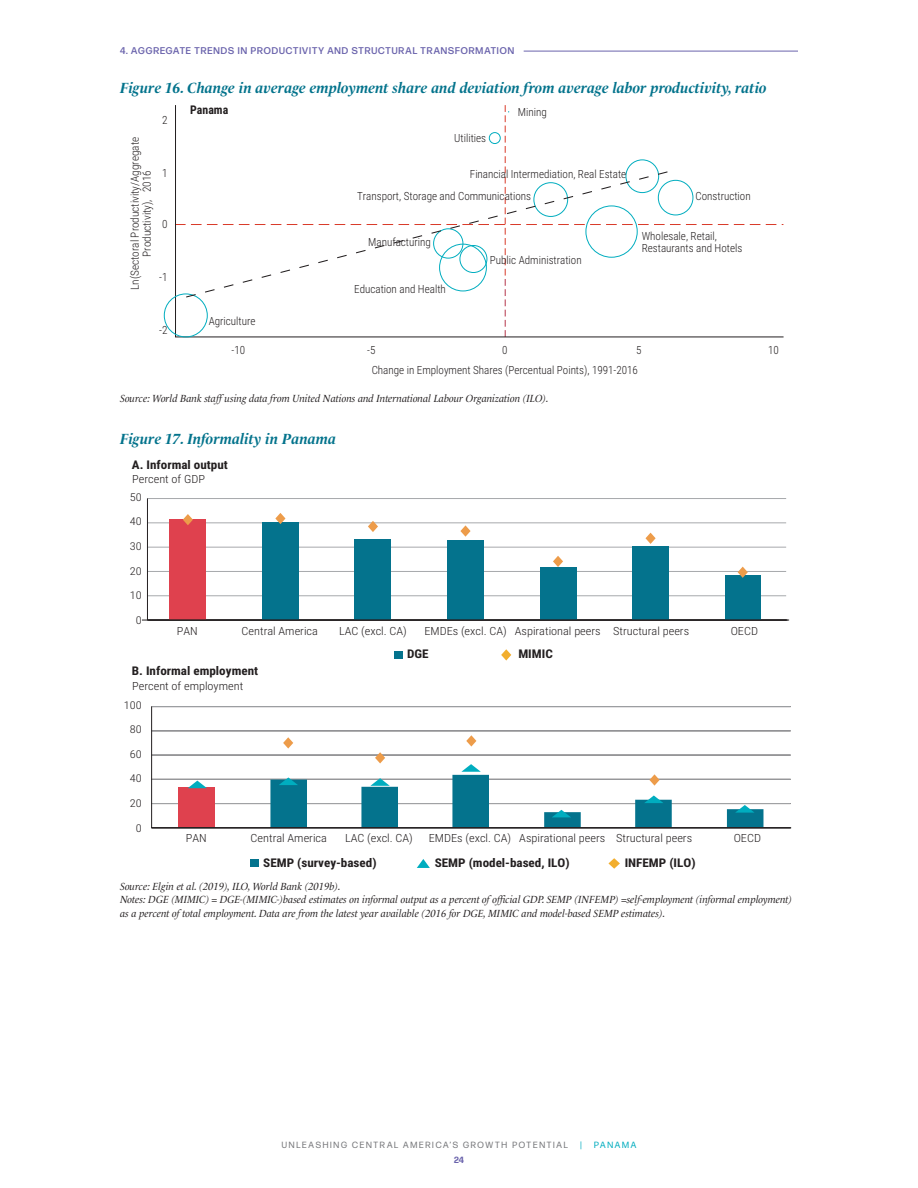
<style>
.page{position:relative;width:918px;height:1188px;background:#fff}
.page>*{position:absolute;margin:0;border:0;box-sizing:border-box;transform-origin:0 0}
.t1{font:italic 700 15px "Le Monde Livre Std";color:#03738c}
.t2{font:700 12px "Roboto Condensed";color:#231f20;scale:1.09 1}
.t3{font:700 12px "Roboto Condensed";color:#231f20}
.t4{font:300 11.25px/12px "Roboto Condensed";color:#231f20}
.t5{font:300 11.25px "Roboto Condensed";color:#231f20;scale:1.09 1}
.t6{font:300 10.8px "Roboto Condensed";color:#231f20;scale:1.14 1}
.t7{font:italic 10.5px/13.5px "Le Monde Livre Std";letter-spacing:-.005em;color:#231f20}
.t8{font:500 9.75px "Forma DJR Display";letter-spacing:.1em;color:#6a63ac}
.t9{font:9px "Forma DJR Display";letter-spacing:.2em;color:#77787b}
.t10{font:9px "Forma DJR Display";letter-spacing:.2em;color:#03adbf}
.t11{font:700 9px "Forma DJR Display";color:#6a63ac}
</style>
<div class="page">
<hr style="left:524px;top:51px;width:274px;height:1px;background:#6a63ac">
<svg style="left:175px;top:105px;width:609px;height:232px"></svg>
<div style="left:164px;top:294px;width:44px;height:43px;border:1px solid #00adbf;border-radius:50%"></div>
<svg style="left:399px;top:105px;width:329px;height:232px"></svg>
<svg style="left:185px;top:170px;width:487px;height:128px"></svg>
<hr style="left:142px;top:620px;width:647px;height:1px;background:#231f20">
<div style="left:394px;top:651px;width:9px;height:8px;background:#04738d"></div>
<svg style="left:501px;top:649px;width:10px;height:12px"></svg>
<svg style="left:147px;top:498px;width:640px;height:122px"></svg>
<hr style="left:151px;top:828px;width:640px;height:1px;background:#231f20">
<div style="left:250px;top:860px;width:9px;height:7px;background:#04738d"></div>
<svg style="left:417px;top:859px;width:13px;height:9px"></svg>
<svg style="left:608px;top:858px;width:12px;height:11px"></svg>
<svg style="left:151px;top:706px;width:640px;height:122px"></svg>
<p class="t8" style="left:120px;top:45px;width:396px">4. AGGREGATE TRENDS IN PRODUCTIVITY AND STRUCTURAL TRANSFORMATION</p>
<h1 class="t1" style="left:120px;top:79px;width:648px">Figure 16. Change in average employment share and deviation from average labor productivity, ratio</h1>
<p class="t4" style="left:162px;top:113px;width:7px">2</p>
<p class="t4" style="left:128px;top:290px;width:154px;text-align:center;rotate:-90deg">Ln(Sectoral Productivity/Aggregate<br>Productivity), 2016</p>
<p class="t4" style="left:162px;top:166px;width:7px">1</p>
<p class="t4" style="left:162px;top:218px;width:7px">0</p>
<p class="t4" style="left:159px;top:271px;width:10px">-1</p>
<p class="t4" style="left:159px;top:324px;width:10px">-2</p>
<p class="t3" style="left:190px;top:102px;width:39px">Panama</p>
<p class="t4" style="left:209px;top:314px;width:48px">Agriculture</p>
<p class="t4" style="left:454px;top:132px;width:34px">Utilities</p>
<p class="t4" style="left:518px;top:106px;width:30px">Mining</p>
<p class="t4" style="left:357px;top:162px;width:271px;line-height:22.2px;text-indent:113px">Financial Intermediation, Real Estate<br>Transport, Storage and Communications</p>
<p class="t4" style="left:368px;top:236px;width:64px">Manufacturing</p>
<p class="t4" style="left:354px;top:283px;width:93px">Education and Health</p>
<p class="t4" style="left:490px;top:253px;width:93px">Public Administration</p>
<p class="t4" style="left:696px;top:190px;width:57px">Construction</p>
<p class="t4" style="left:642px;top:230px;width:102px">Wholesale, Retail,<br>Restaurants and Hotels</p>
<p class="t4" style="left:232px;top:343px;width:15px">-10</p>
<p class="t4" style="left:367px;top:343px;width:10px">-5</p>
<p class="t4" style="left:502px;top:343px;width:7px">0</p>
<p class="t4" style="left:636px;top:343px;width:7px">5</p>
<p class="t4" style="left:768px;top:343px;width:12px">10</p>
<p class="t4" style="left:372px;top:364px;width:268px">Change in Employment Shares (Percentual Points), 1991-2016</p>
<p class="t7" style="left:120px;top:392px;width:430px">Source: World Bank staffusing data from United Nations and International Labour Organization (ILO).</p>
<h1 class="t1" style="left:120px;top:430px;width:218px">Figure 17. Informality in Panama</h1>
<p class="t2" style="left:132px;top:456px;width:90px">A. Informal output</p>
<p class="t5" style="left:132px;top:471px;width:68px">Percent of GDP</p>
<p class="t6" style="left:130px;top:489px;width:12px">50</p>
<p class="t6" style="left:130px;top:514px;width:12px">40</p>
<p class="t6" style="left:130px;top:539px;width:12px">30</p>
<p class="t6" style="left:130px;top:563px;width:12px">20</p>
<p class="t6" style="left:130px;top:588px;width:12px">10</p>
<p class="t6" style="left:136px;top:612px;width:7px">0</p>
<p class="t5" style="left:177px;top:623px;width:21px">PAN</p>
<p class="t5" style="left:242px;top:623px;width:72px">Central America</p>
<p class="t5" style="left:339px;top:623px;width:64px">LAC (excl. CA)</p>
<p class="t5" style="left:424px;top:623px;width:244px">EMDEs (excl. CA) Aspirational peers Structural peers</p>
<p class="t5" style="left:731px;top:623px;width:27px">OECD</p>
<p class="t2" style="left:407px;top:645px;width:21px">DGE</p>
<p class="t2" style="left:518px;top:645px;width:33px">MIMIC</p>
<p class="t2" style="left:132px;top:662px;width:117px">B. Informal employment</p>
<p class="t5" style="left:132px;top:678px;width:103px">Percent of employment</p>
<p class="t6" style="left:124px;top:697px;width:17px">100</p>
<p class="t6" style="left:130px;top:722px;width:12px">80</p>
<p class="t6" style="left:130px;top:746px;width:12px">60</p>
<p class="t6" style="left:130px;top:771px;width:12px">40</p>
<p class="t6" style="left:130px;top:796px;width:12px">20</p>
<p class="t6" style="left:136px;top:820px;width:7px">0</p>
<p class="t5" style="left:186px;top:830px;width:21px">PAN</p>
<p class="t5" style="left:251px;top:830px;width:72px">Central America</p>
<p class="t5" style="left:345px;top:830px;width:64px">LAC (excl. CA)</p>
<p class="t5" style="left:429px;top:830px;width:243px">EMDEs (excl. CA) Aspirational peers Structural peers</p>
<p class="t5" style="left:734px;top:830px;width:27px">OECD</p>
<p class="t2" style="left:263px;top:854px;width:105px">SEMP (survey-based)</p>
<p class="t2" style="left:435px;top:854px;width:125px">SEMP (model-based, ILO)</p>
<p class="t2" style="left:625px;top:854px;width:67px">INFEMP (ILO)</p>
<p class="t7" style="left:120px;top:879px;width:674px">Source: Elgin et al. (2019), ILO, World Bank (2019b).<br>Notes: DGE (MIMIC) = DGE-(MIMIC-)based estimates on informal output as a percent of official GDP. SEMP (INFEMP) =self-employment (informal employment) as a percent of total employment. Data are from the latest year available (2016 for DGE, MIMIC and model-based SEMP estimates).</p>
<p class="t9" style="left:282px;top:1139px;width:288px">UNLEASHING CENTRAL AMERICA’S GROWTH POTENTIAL</p>
<p class="t10" style="left:581px;top:1139px;width:3px">|</p>
<p class="t10" style="left:594px;top:1139px;width:43px">PANAMA</p>
<p class="t11" style="left:454px;top:1154px;width:11px">24</p>
</div>
